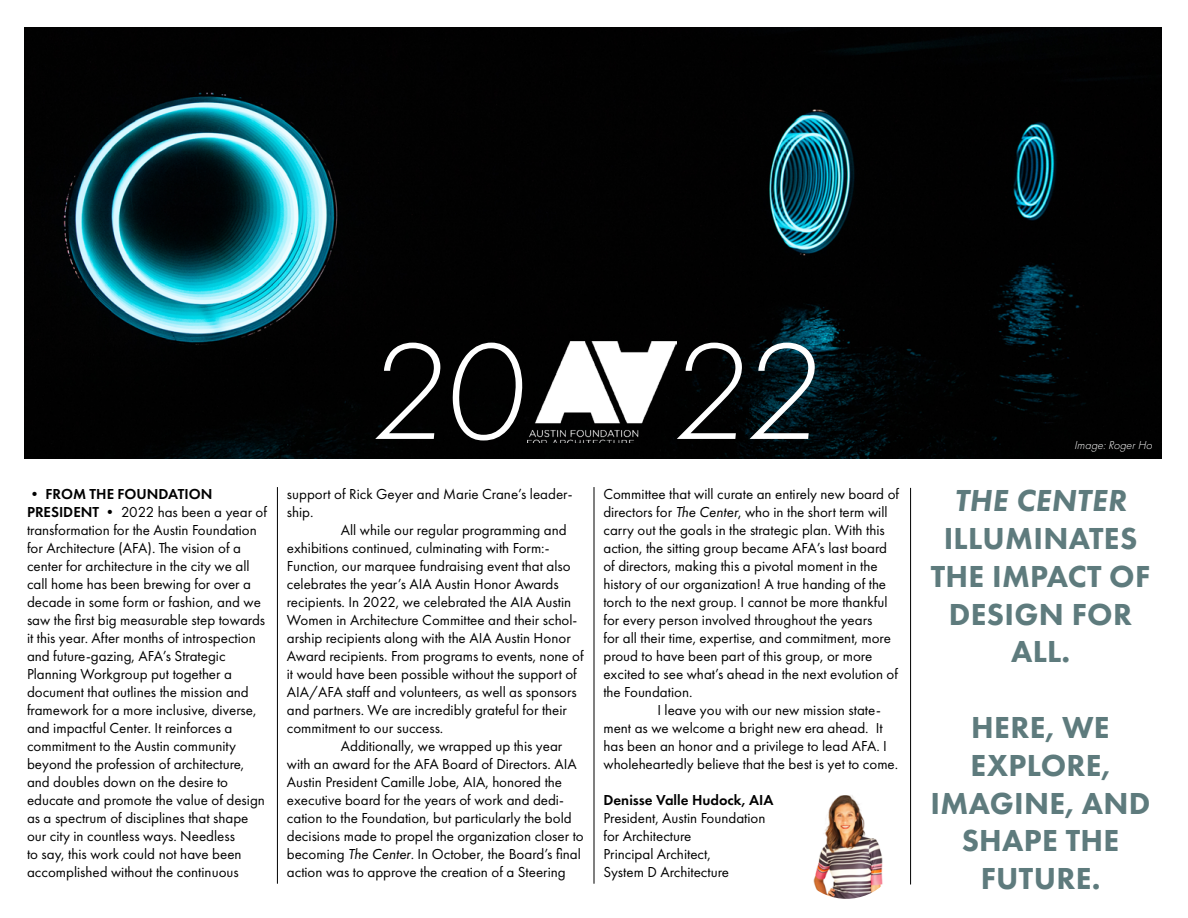
<style>
.page{position:relative;width:1188px;height:918px;background:#fff}
.page>*{position:absolute;margin:0;border:0;box-sizing:border-box;transform-origin:0 0}
.t1{font:italic 300 142.5px "Futura PT";color:#fff}
.t2{font:800 31.5px/37.8px "Futura PT";letter-spacing:.01em;color:#5e7b7d;text-align:center}
.t3{font:italic 800 31.5px "Futura PT";letter-spacing:.01em;color:#5e7b7d}
.t4{font:15px/18px "Futura PT";color:#000}
.t5{font:600 15px "Futura PT";color:#000}
.t6{font:italic 300 12px "Futura PT";color:#fff}
.s1{font-weight:600}
.s2{font-style:italic}
</style>
<div class="page">
<img style="left:25px;top:27px;width:1136px;height:432px">
<img style="left:792px;top:789px;width:109px;height:110px;border-radius:55px">
<hr style="left:277px;top:487px;width:1px;height:397px;background:#000">
<hr style="left:594px;top:487px;width:1px;height:397px;background:#000">
<hr style="left:910px;top:488px;width:1px;height:397px;background:#000">
<img style="left:528px;top:342px;width:149px;height:101px">
<h1 class="t1" style="left:367px;top:311px;width:460px">20 22</h1>
<p class="t4" style="left:27px;top:485px;width:242px">• <span class="s1">FROM THE FOUNDATION PRESIDENT</span> • 2022 has been a year of transformation for the Austin Foundation for Architecture (AFA). The vision of a center for architecture in the city we all call home has been brewing for over a decade in some form or fashion, and we saw the first big measurable step towards it this year. After months of introspection and future-gazing, AFA’s Strategic Planning Workgroup put together a document that outlines the mission and framework for a more inclusive, diverse, and impactful Center. It reinforces a commitment to the Austin community beyond the profession of architecture, and doubles down on the desire to educate and promote the value of design as a spectrum of disciplines that shape our city in countless ways. Needless<br>to say, this work could not have been accomplished without the continuous</p>
<p class="t4" style="left:287px;top:485px;width:287px">support of Rick Geyer and Marie Crane’s leader&shy;ship.</p>
<p class="t4" style="left:287px;top:521px;width:298px;text-indent:54px">All while our regular programming and exhibitions continued, culminating with Form:- Function, our marquee fundraising event that also celebrates the year’s AIA Austin Honor Awards recipients. In 2022, we celebrated the AIA Austin Women in Architecture Committee and their schol&shy;arship recipients along with the AIA Austin Honor Award recipients. From programs to events, none of it would have been possible without the support of AIA/AFA staff and volunteers, as well as sponsors and partners. We are incredibly grateful for their commitment to our success.</p>
<p class="t4" style="left:287px;top:737px;width:298px;text-indent:54px">Additionally, we wrapped up this year with an award for the AFA Board of Directors. AIA Austin President Camille Jobe, AIA, honored the executive board for the years of work and dedi&shy;cation to the Foundation, but particularly the bold decisions made to propel the organization closer to becoming <span class="s2">The Center</span>. In October, the Board’s final action was to approve the creation of a Steering</p>
<p class="t4" style="left:603px;top:485px;width:297px">Committee that will curate an entirely new board of directors for <span class="s2">The Center</span>, who in the short term will carry out the goals in the strategic plan. With this action, the sitting group became AFA’s last board of directors, making this a pivotal moment in the history of our organization! A true handing of the torch to the next group. I cannot be more thankful for every person involved throughout the years<br>for all their time, expertise, and commitment, more proud to have been part of this group, or more excited to see what’s ahead in the next evolution of the Foundation.</p>
<p class="t4" style="left:603px;top:701px;width:296px;text-indent:54px">I leave you with our new mission state&shy;ment as we welcome a bright new era ahead. It has been an honor and a privilege to lead AFA. I wholeheartedly believe that the best is yet to come.</p>
<p class="t5" style="left:603px;top:791px;width:172px">Denisse Valle Hudock, AIA</p>
<p class="t4" style="left:603px;top:809px;width:164px">President, Austin Foundation for Architecture<br>Principal Architect,<br>System D Architecture</p>
<p class="t6" style="left:1074px;top:438px;width:81px">Image: Roger Ho</p>
<h2 class="t3" style="left:954px;top:481px;width:174px">THE CENTER</h2>
<h2 class="t2" style="left:931px;top:519px;width:221px">ILLUMINATES<br>THE IMPACT OF<br>DESIGN FOR<br>ALL.</h2>
<h2 class="t2" style="left:931px;top:708px;width:221px">HERE, WE<br>EXPLORE,<br>IMAGINE, AND<br>SHAPE THE<br>FUTURE.</h2>
</div>
